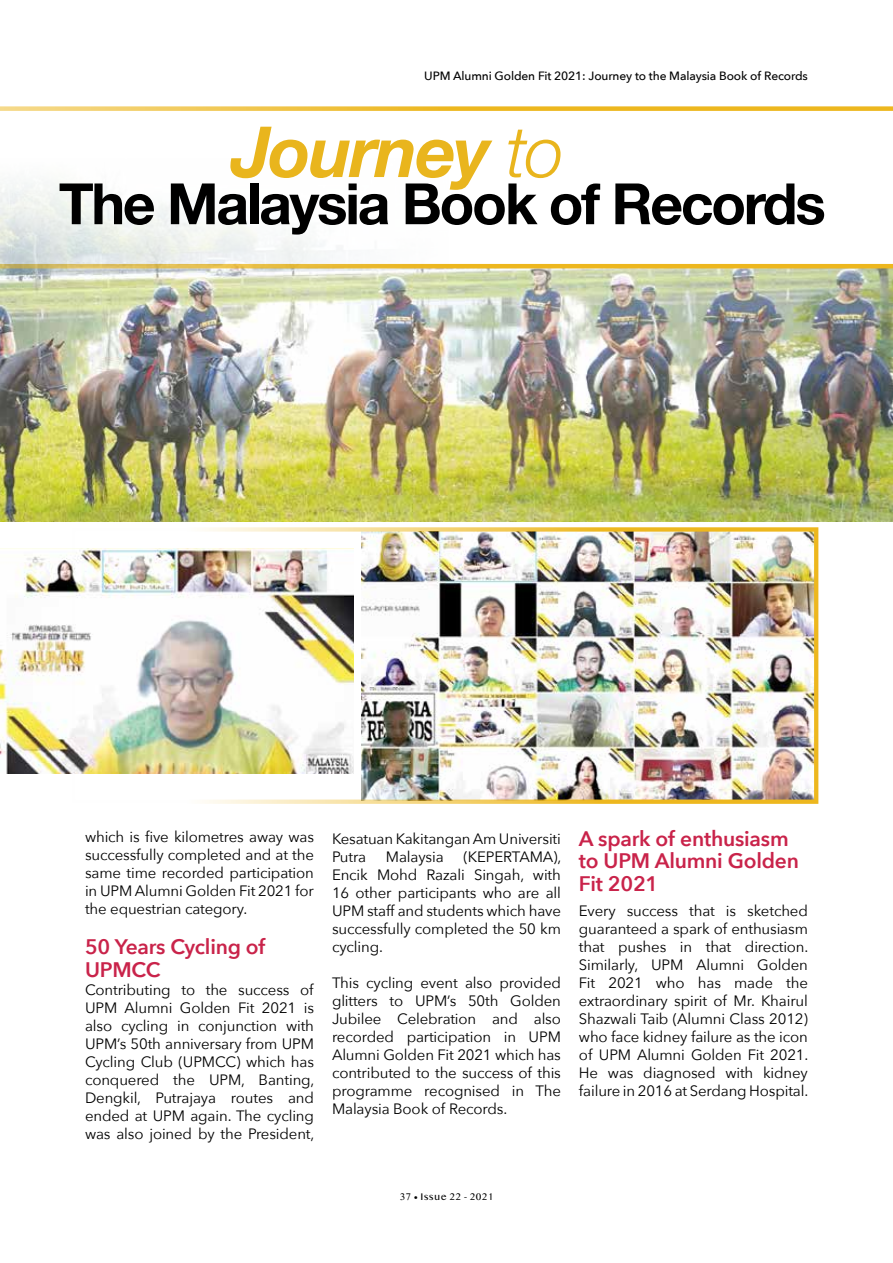
<style>
.page{position:relative;width:893px;height:1263px;background:#fff}
.page>*{position:absolute;margin:0;border:0;box-sizing:border-box;transform-origin:0 0}
.t1{font:italic 700 70.5px "Helvetica Neue LT Std";letter-spacing:-.03em;color:#e9b51d}
.t2{font:700 57px "Helvetica Neue LT Std";letter-spacing:-.04em;color:#000}
.t3{font:600 21px/22.5px "Avenir Next";letter-spacing:-.01em;color:#c9234a}
.t4{font:15px/18px "Avenir Next";letter-spacing:-.01em;color:#000;text-align:justify}
.t5{font:500 12px "Avenir Next";letter-spacing:-.01em;color:#000}
.t6{font:9px "Bangla MN";letter-spacing:.04em;color:#000}
.s1{font-weight:300}
</style>
<div class="page">
<img style="left:0;top:268px;width:893px;height:253px">
<svg style="left:0;top:106px;width:893px;height:162px"></svg>
<img style="left:0;top:548px;width:353px;height:226px">
<img style="left:361px;top:532px;width:452px;height:267px">
<div style="left:71px;top:527px;width:747px;height:277px;border:4px solid #edb71e"></div>
<p class="t5" style="left:424px;top:66px;width:385px">UPM Alumni Golden Fit 2021: Journey to the Malaysia Book of Records</p>
<h1 class="t1" style="left:232px;top:108px;width:334px">Journey <span class="s1">to</span></h1>
<h2 class="t2" style="left:59px;top:169px;width:768px">The Malaysia Book of Records</h2>
<p class="t4" style="left:85px;top:827px;width:230px">which is five kilometres away was successfully completed and at the same time recorded participation in UPM Alumni Golden Fit 2021 for the equestrian category.</p>
<h3 class="t3" style="left:85px;top:935px;width:182px">50 Years Cycling of<br>UPMCC</h3>
<p class="t4" style="left:85px;top:980px;width:231px">Contributing to the success of UPM Alumni Golden Fit 2021 is also cycling in conjunction with UPM’s 50th anniversary from UPM Cycling Club (UPMCC) which has conquered the UPM, Banting, Dengkil, Putrajaya routes and ended at UPM again. The cycling was also joined by the President,</p>
<p class="t4" style="left:332px;top:829px;width:230px">Kesatuan Kakitangan Am Universiti<br>Putra</p>
<p class="t4" style="left:386px;top:847px;width:59px">Malaysia</p>
<p class="t4" style="left:332px;top:847px;width:231px;text-indent:132px">(KEPERTAMA), Encik Mohd Razali Singah, with 16 other participants who are all UPM staff and students which have successfully completed the 50 km cycling.</p>
<p class="t4" style="left:332px;top:973px;width:230px">This cycling event also provided glitters to UPM’s 50th Golden Jubilee Celebration and also recorded participation in UPM Alumni Golden Fit 2021 which has contributed to the success of this programme recognised in The Malaysia Book of Records.</p>
<h3 class="t3" style="left:579px;top:826px;width:221px">A spark of enthusiasm to UPM Alumni Golden<br>Fit 2021</h3>
<p class="t4" style="left:579px;top:901px;width:231px">Every success that is sketched guaranteed a spark of enthusiasm that pushes in that direction.<br>Similarly, UPM Alumni Golden Fit 2021 who has made the extraordinary spirit of Mr. Khairul Shazwali Taib (Alumni Class 2012) who face kidney failure as the icon of UPM Alumni Golden Fit 2021.<br>He was diagnosed with kidney failure in 2016 at Serdang Hospital.</p>
<p class="t6" style="left:400px;top:1191px;width:95px">37 • Issue 22 - 2021</p>
</div>
